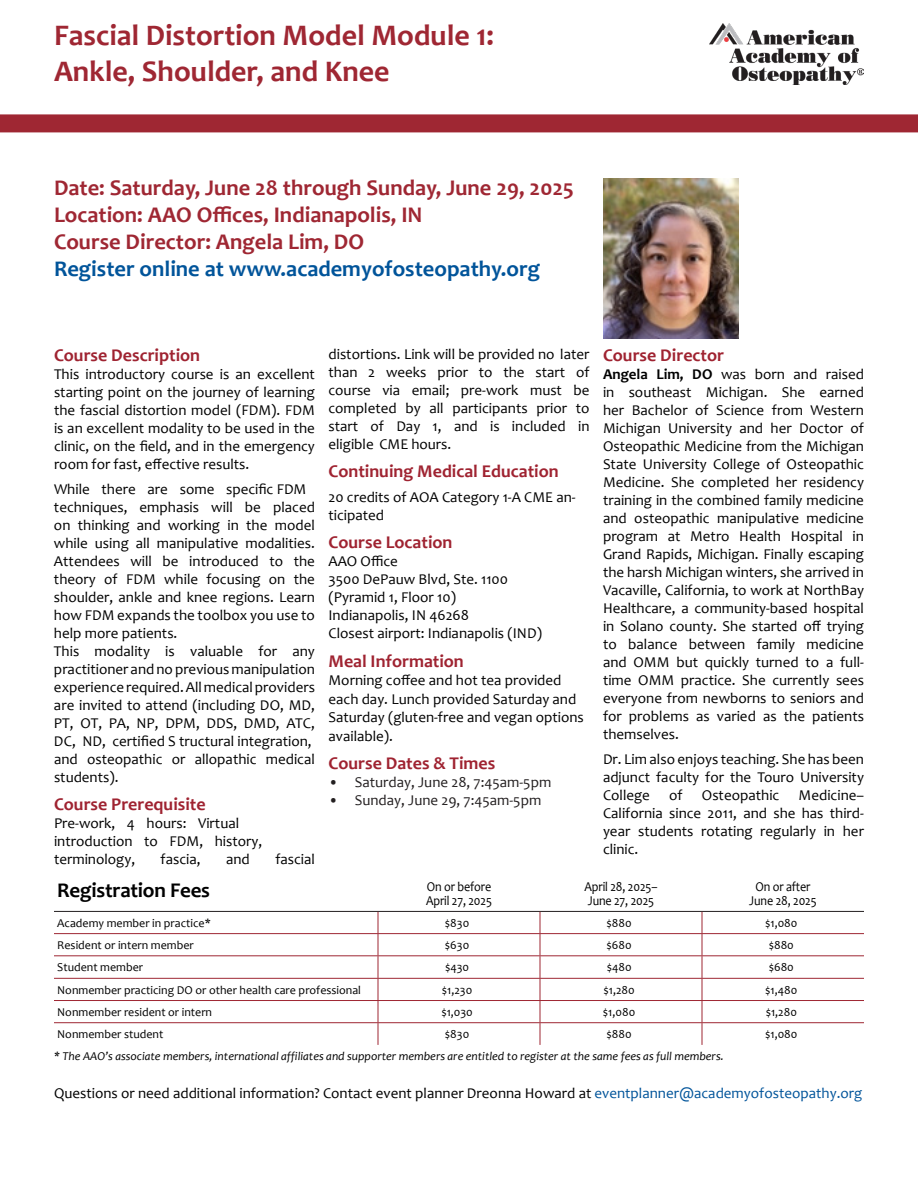
<style>
.page{position:relative;width:918px;height:1188px;background:#fff}
.page>*{position:absolute;margin:0;border:0;box-sizing:border-box;transform-origin:0 0}
.t1{font:700 30px/36px "Candara";color:#9f2733}
.t2{font:700 22.5px/27px "Candara";color:#9f2733}
.Flier_body_text{font:700 22.5px "Candara";color:#01549a}
.t3{font:700 21px "Candara";letter-spacing:-.01em;color:#000}
.Flier_section_header{font:700 18px "Candara";color:#9f2331}
.Flier_body_text-2{font:700 18px "Candara";color:#9f2331}
.Flier_body_text-3{font:15px/18px "Candara";color:#000;text-align:justify}
.Flier_section_header-2{font:15px/18px "Candara";color:#000}
.t4{font:15px "Candara";color:#231f20}
.t5{font:13.5px/13.5px "Candara";letter-spacing:-.01em;color:#000;scale:.9 1}
.t6{font:12px "Candara";color:#000}
.Flier_body_text-4{font:italic 12px "Candara";color:#000}
.s1{font-weight:700}
.s2{color:#01549a}
</style>
<div class="page">
<hr style="left:54px;top:911px;width:324px;height:1px;background:#231f20">
<hr style="left:54px;top:933px;width:324px;height:1px;background:#9f2733">
<hr style="left:54px;top:955px;width:324px;height:1px;background:#9f2733">
<hr style="left:54px;top:978px;width:324px;height:1px;background:#9f2733">
<hr style="left:54px;top:1000px;width:324px;height:1px;background:#9f2733">
<hr style="left:54px;top:1022px;width:324px;height:1px;background:#9f2733">
<hr style="left:378px;top:911px;width:162px;height:1px;background:#231f20">
<hr style="left:540px;top:911px;width:162px;height:1px;background:#231f20">
<hr style="left:702px;top:911px;width:162px;height:1px;background:#231f20">
<hr style="left:378px;top:933px;width:162px;height:1px;background:#9f2733">
<hr style="left:540px;top:933px;width:162px;height:1px;background:#9f2733">
<hr style="left:702px;top:933px;width:162px;height:1px;background:#9f2733">
<hr style="left:378px;top:955px;width:162px;height:1px;background:#9f2733">
<hr style="left:540px;top:955px;width:162px;height:1px;background:#9f2733">
<hr style="left:702px;top:955px;width:162px;height:1px;background:#9f2733">
<hr style="left:378px;top:978px;width:162px;height:1px;background:#9f2733">
<hr style="left:540px;top:978px;width:162px;height:1px;background:#9f2733">
<hr style="left:702px;top:978px;width:162px;height:1px;background:#9f2733">
<hr style="left:378px;top:1000px;width:162px;height:1px;background:#9f2733">
<hr style="left:540px;top:1000px;width:162px;height:1px;background:#9f2733">
<hr style="left:702px;top:1000px;width:162px;height:1px;background:#9f2733">
<hr style="left:378px;top:1022px;width:162px;height:1px;background:#9f2733">
<svg style="left:378px;top:912px;width:1px;height:133px"></svg>
<hr style="left:540px;top:1022px;width:162px;height:1px;background:#9f2733">
<svg style="left:540px;top:912px;width:1px;height:133px"></svg>
<hr style="left:702px;top:1022px;width:162px;height:1px;background:#9f2733">
<svg style="left:702px;top:912px;width:1px;height:133px"></svg>
<div style="left:0;top:114px;width:918px;height:18px;background:#9f2733"></div>
<img style="left:710px;top:24px;width:154px;height:60px">
<img style="left:603px;top:179px;width:136px;height:159px">
<p class="t1" style="left:54px;top:17px;width:441px">Fascial Distortion Model Module 1:<br>Ankle, Shoulder, and Knee</p>
<p class="t2" style="left:54px;top:174px;width:521px">Date: Saturday, June 28 through Sunday, June 29, 2025<br>Location: AAO Offices, Indianapolis, IN</p>
<p class="t2" style="left:54px;top:228px;width:312px">Course Director: Angela Lim, DO</p>
<p class="Flier_body_text" style="left:54px;top:255px;width:488px">Register online at www.academyofosteopathy.org</p>
<p class="Flier_body_text-2" style="left:54px;top:344px;width:148px">Course Description</p>
<p class="Flier_body_text-3" style="left:54px;top:365px;width:262px">This introductory course is an excellent starting point on the journey of learning the fascial distortion model (FDM). FDM is an excellent modality to be used in the clinic, on the field, and in the emergency room for fast, effective results.</p>
<p class="Flier_body_text-3" style="left:54px;top:480px;width:262px;text-align:left">While there are some specific FDM techniques, emphasis will be placed on thinking and working in the model while using all manipulative modalities.<br>Attendees will be introduced to the theory of FDM while focusing on the shoulder, ankle and knee regions. Learn how FDM expands the toolbox you use to help more patients.<br>This modality is valuable for any practitioner and no previous manipulation experience required. All medical providers are invited to attend (including DO, MD, PT, OT, PA, NP, DPM, DDS, DMD, ATC, DC, ND, certified S tructural integration, and osteopathic or allopathic medical students).</p>
<p class="Flier_body_text-2" style="left:54px;top:793px;width:153px">Course Prerequisite</p>
<p class="Flier_body_text-3" style="left:54px;top:814px;width:210px;text-align:left">Pre-work, 4 hours: Virtual introduction to FDM, history, terminology,</p>
<p class="Flier_body_text-3" style="left:161px;top:850px;width:41px">fascia,</p>
<p class="Flier_body_text-3" style="left:226px;top:850px;width:25px">and</p>
<p class="Flier_body_text-3" style="left:275px;top:850px;width:41px">fascial</p>
<p class="Flier_section_header-2" style="left:328px;top:345px;width:263px;text-align:justify">distortions. Link will be provided no later than 2 weeks prior to the start of course via email; pre-work must be completed by all participants prior to start of Day 1, and is included in eligible CME hours.</p>
<p class="Flier_section_header" style="left:329px;top:460px;width:232px">Continuing Medical Education</p>
<p class="Flier_section_header-2" style="left:329px;top:488px;width:249px">20 credits of AOA Category 1-A CME an&shy;ticipated</p>
<p class="Flier_section_header" style="left:329px;top:531px;width:125px">Course Location</p>
<p class="Flier_section_header-2" style="left:329px;top:552px;width:215px">AAO Office<br>3500 DePauw Blvd, Ste. 1100 (Pyramid 1, Floor 10)<br>Indianapolis, IN 46268<br>Closest airport: Indianapolis (IND)</p>
<p class="Flier_section_header" style="left:329px;top:650px;width:137px">Meal Information</p>
<p class="Flier_section_header-2" style="left:329px;top:671px;width:257px;line-height:18.6px">Morning coffee and hot tea provided each day. Lunch provided Saturday and<br>Saturday (gluten-free and vegan options available).</p>
<p class="Flier_section_header" style="left:329px;top:752px;width:168px">Course Dates &amp; Times</p>
<p class="t4" style="left:328px;top:773px;width:224px">• Saturday, June 28, 7:45am-5pm</p>
<p class="t4" style="left:328px;top:791px;width:214px">• Sunday, June 29, 7:45am-5pm</p>
<p class="Flier_section_header" style="left:603px;top:344px;width:123px">Course Director</p>
<p class="Flier_body_text-3" style="left:603px;top:365px;width:263px"><span class="s1">Angela Lim, DO</span> was born and raised in southeast Michigan. She earned her Bachelor of Science from Western Michigan University and her Doctor of Osteopathic Medicine from the Michigan State University College of Osteopathic Medicine. She completed her residency training in the combined family medicine and osteopathic manipulative medicine program at Metro Health Hospital in Grand Rapids, Michigan. Finally escaping the harsh Michigan winters, she arrived in Vacaville, California, to work at NorthBay Healthcare, a community-based hospital in Solano county. She started off trying to balance between family medicine and OMM but quickly turned to a full&shy;time OMM practice. She currently sees everyone from newborns to seniors and for problems as varied as the patients themselves.</p>
<p class="Flier_body_text-3" style="left:603px;top:750px;width:263px">Dr. Lim also enjoys teaching. She has been adjunct faculty for the Touro University College</p>
<p class="Flier_body_text-3" style="left:669px;top:786px;width:15px">of</p>
<p class="Flier_body_text-3" style="left:702px;top:786px;width:79px">Osteopathic</p>
<p class="Flier_body_text-3" style="left:603px;top:786px;width:263px;text-indent:196px">Medicine– California since 2011, and she has third&shy;year students rotating regularly in her clinic.</p>
<p class="t3" style="left:57px;top:877px;width:154px">Registration Fees</p>
<p class="t5" style="left:426px;top:880px;width:75px">On or before<br>April 27, 2025</p>
<p class="t5" style="left:585px;top:880px;width:82px">April 28, 2025–<br>June 27, 2025</p>
<p class="t5" style="left:749px;top:880px;width:76px;text-align:center">On or after<br>June 28, 2025</p>
<p class="t6" style="left:57px;top:915px;width:155px">Academy member in practice*</p>
<p class="t6" style="left:445px;top:915px;width:26px">$830</p>
<p class="t6" style="left:607px;top:915px;width:27px">$880</p>
<p class="t6" style="left:765px;top:915px;width:34px">$1,080</p>
<p class="t6" style="left:57px;top:938px;width:138px">Resident or intern member</p>
<p class="t6" style="left:445px;top:938px;width:26px">$630</p>
<p class="t6" style="left:607px;top:938px;width:27px">$680</p>
<p class="t6" style="left:769px;top:938px;width:27px">$880</p>
<p class="t6" style="left:57px;top:960px;width:87px">Student member</p>
<p class="t6" style="left:445px;top:960px;width:26px">$430</p>
<p class="t6" style="left:607px;top:960px;width:26px">$480</p>
<p class="t6" style="left:769px;top:960px;width:27px">$680</p>
<p class="t6" style="left:57px;top:982px;width:305px">Nonmember practicing DO or other health care professional</p>
<p class="t6" style="left:442px;top:982px;width:32px">$1,230</p>
<p class="t6" style="left:604px;top:982px;width:33px">$1,280</p>
<p class="t6" style="left:765px;top:982px;width:34px">$1,480</p>
<p class="t6" style="left:57px;top:1005px;width:156px">Nonmember resident or intern</p>
<p class="t6" style="left:441px;top:1005px;width:33px">$1,030</p>
<p class="t6" style="left:603px;top:1005px;width:34px">$1,080</p>
<p class="t6" style="left:766px;top:1005px;width:33px">$1,280</p>
<p class="t6" style="left:57px;top:1027px;width:108px">Nonmember student</p>
<p class="t6" style="left:445px;top:1027px;width:26px">$830</p>
<p class="t6" style="left:607px;top:1027px;width:27px">$880</p>
<p class="t6" style="left:765px;top:1027px;width:34px">$1,080</p>
<p class="Flier_body_text-4" style="left:54px;top:1049px;width:671px">* The AAO’s associate members, international affiliates and supporter members are entitled to register at the same fees as full members.</p>
<p class="Flier_body_text-3" style="left:54px;top:1084px;width:810px">Questions or need additional information? Contact event planner Dreonna Howard at <span class="s2">eventplanner@academyofosteopathy.org</span></p>
</div>
